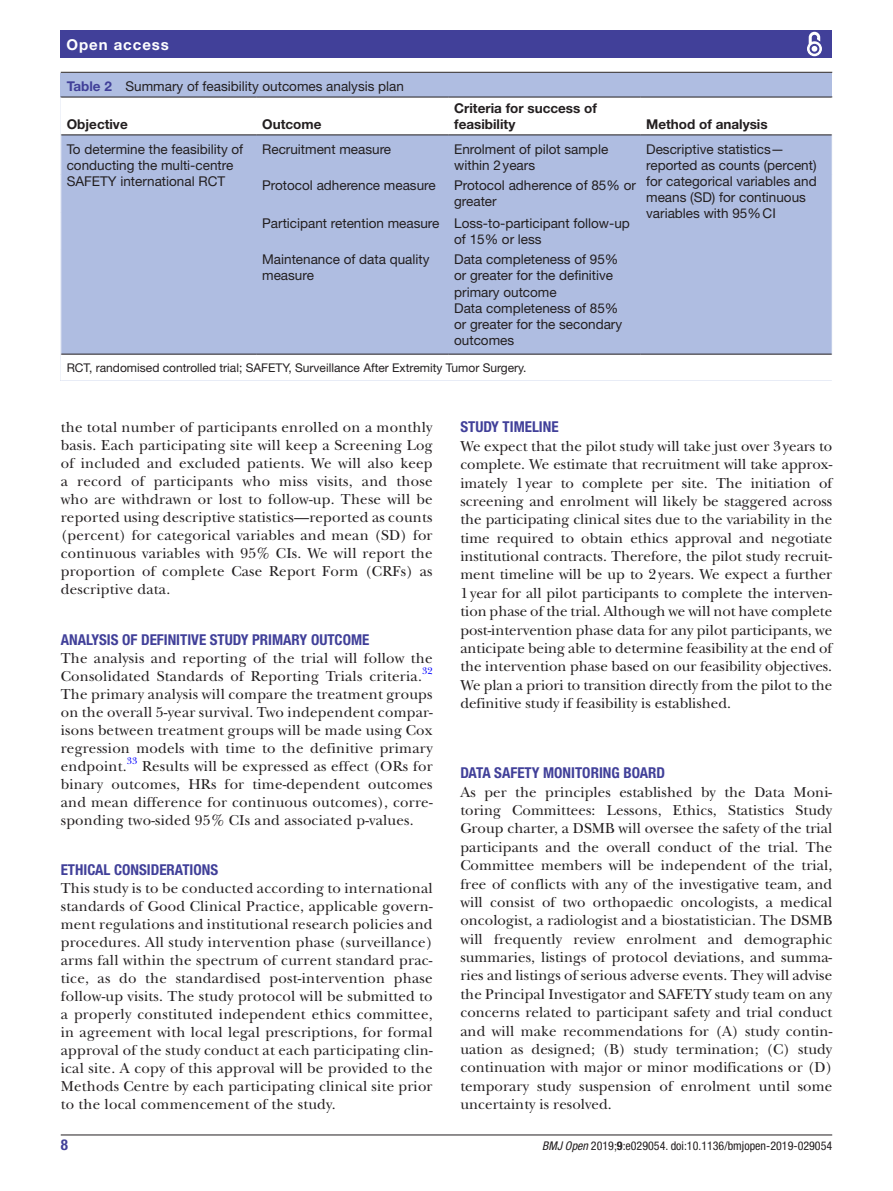
<style>
.page{position:relative;width:893px;height:1191px;background:#fff}
.page>*{position:absolute;margin:0;border:0;box-sizing:border-box;transform-origin:0 0}
.t1{font:15px/18.5px "New Baskerville";letter-spacing:.015em;color:#231f20;text-align:justify}
.t2{font:700 condensed 15px "Helvetica Neue LT Std";color:#414099}
.t3{font:700 15px "Helvetica Neue LT Std";letter-spacing:.065em;color:#fff}
.t4{font:13.5px/16.2px "Helvetica Neue LT Std";color:#231f20}
.t5{font:700 13.5px/16.2px "Helvetica Neue LT Std";color:#231f20}
.t6{font:12px "Helvetica Neue LT Std";color:#231f20}
.t7{font:condensed 12px "Helvetica Neue LT Std";color:#231f20}
.t8{font:9.9px "New Baskerville";color:#00f}
.s1{font-weight:700;color:#414099}
.s2{font-style:italic}
.s3{font-weight:700}
</style>
<div class="page">
<hr style="left:61px;top:1134px;width:771px;height:1px;background:#231f20">
<div style="left:61px;top:31px;width:771px;height:27px;background:#414099"></div>
<svg style="left:807px;top:31px;width:15px;height:26px"></svg>
<div style="left:61px;top:73px;width:771px;height:308px;background:#afbde1"></div>
<hr style="left:61px;top:72px;width:771px;height:1px;background:#231f20">
<div style="left:61px;top:98px;width:771px;height:283px;background:#fff"></div>
<svg style="left:61px;top:135px;width:771px;height:219px"></svg>
<hr style="left:640px;top:354px;width:192px;height:1px;background:#231f20">
<hr style="left:61px;top:97px;width:195px;height:1px;background:#231f20">
<hr style="left:61px;top:134px;width:195px;height:1px;background:#231f20">
<hr style="left:256px;top:97px;width:192px;height:1px;background:#231f20">
<hr style="left:256px;top:134px;width:192px;height:1px;background:#231f20">
<hr style="left:448px;top:97px;width:192px;height:1px;background:#231f20">
<hr style="left:448px;top:134px;width:192px;height:1px;background:#231f20">
<hr style="left:640px;top:97px;width:192px;height:1px;background:#231f20">
<hr style="left:640px;top:134px;width:192px;height:1px;background:#231f20">
<hr style="left:256px;top:354px;width:192px;height:1px;background:#231f20">
<hr style="left:448px;top:354px;width:192px;height:1px;background:#231f20">
<hr style="left:61px;top:354px;width:195px;height:1px;background:#231f20">
<svg style="left:60px;top:354px;width:1px;height:27px"></svg>
<hr style="left:67px;top:371px;width:765px;height:1px;background:#fff">
<p class="t3" style="left:66px;top:35px;width:104px">Open access</p>
<p class="t4" style="left:67px;top:78px;width:339px"><span class="s1">Table 2</span> Summary of feasibility outcomes analysis plan</p>
<p class="t5" style="left:67px;top:116px;width:63px">Objective</p>
<p class="t5" style="left:262px;top:116px;width:61px">Outcome</p>
<p class="t5" style="left:454px;top:99px;width:144px">Criteria for success of feasibility</p>
<p class="t5" style="left:646px;top:116px;width:123px">Method of analysis</p>
<p class="t4" style="left:67px;top:140px;width:178px">To determine the feasibility of conducting the multi-centre<br>SAFETY international RCT</p>
<p class="t4" style="left:262px;top:140px;width:131px">Recruitment measure</p>
<p class="t4" style="left:454px;top:140px;width:156px">Enrolment of pilot sample within 2years</p>
<p class="t4" style="left:646px;top:140px;width:172px">Descriptive statistics— reported as counts (percent) for categorical variables and means (SD) for continuous variables with 95%CI</p>
<p class="t4" style="left:262px;top:177px;width:175px">Protocol adherence measure</p>
<p class="t4" style="left:454px;top:177px;width:183px">Protocol adherence of 85% or greater</p>
<p class="t4" style="left:454px;top:215px;width:177px;text-indent:-192px">Participant retention measure Loss-to-participant follow-up of 15% or less</p>
<p class="t4" style="left:262px;top:251px;width:169px">Maintenance of data quality measure</p>
<p class="t4" style="left:454px;top:251px;width:170px">Data completeness of 95% or greater for the definitive primary outcome<br>Data completeness of 85% or greater for the secondary outcomes</p>
<p class="t6" style="left:67px;top:360px;width:461px">RCT, randomised controlled trial; SAFETY, Surveillance After Extremity Tumor Surgery.</p>
<p class="t1" style="left:61px;top:418px;width:373px;line-height:18px">the total number of participants enrolled on a monthly basis. Each participating site will keep a Screening Log of included and excluded patients. We will also keep a record of participants who miss visits, and those who are withdrawn or lost to follow-up. These will be reported using descriptive statistics—reported as counts (percent) for categorical variables and mean (SD) for continuous variables with 95% CIs. We will report the proportion of complete Case Report Form (CRFs) as descriptive data.</p>
<p class="t2" style="left:61px;top:630px;width:300px">ANALYSIS OF DEFINITIVE STUDY PRIMARY OUTCOME</p>
<p class="t1" style="left:61px;top:649px;width:373px;line-height:18px">The analysis and reporting of the trial will follow the<br>Consolidated Standards of Reporting Trials criteria.</p>
<p class="t8" style="left:422px;top:665px;width:12px">32</p>
<p class="t1" style="left:61px;top:685px;width:373px;line-height:18px">The primary analysis will compare the treatment groups on the overall 5-year survival. Two independent compar&shy;isons between treatment groups will be made using Cox regression models with time to the definitive primary endpoint.</p>
<p class="t8" style="left:127px;top:755px;width:12px">33</p>
<p class="t1" style="left:61px;top:757px;width:373px;line-height:18px;text-indent:81px">Results will be expressed as effect (ORs for binary outcomes, HRs for time-dependent outcomes and mean difference for continuous outcomes), corre&shy;sponding two-sided 95% CIs and associated p-values.</p>
<p class="t2" style="left:61px;top:861px;width:23px">ETHICA</p>
<p class="t2" style="left:104px;top:861px;width:115px">L CONSI DERATIONS</p>
<p class="t1" style="left:61px;top:879px;width:373px;line-height:18px">This study is to be conducted according to international standards of Good Clinical Practice, applicable govern&shy;ment regulations and institutional research policies and procedures. All study intervention phase (surveillance) arms fall within the spectrum of current standard prac&shy;tice, as do the standardised post-intervention phase follow-up visits. The study protocol will be submitted to a properly constituted independent ethics committee, in agreement with local legal prescriptions, for formal approval of the study conduct at each participating clin&shy;ical site. A copy of this approval will be provided to the Methods Centre by each participating clinical site prior to the local commencement of the study.</p>
<p class="t2" style="left:460px;top:418px;width:99px">STUDY TIMELINE</p>
<p class="t1" style="left:460px;top:437px;width:373px">We expect that the pilot study will take just over 3years to complete. We estimate that recruitment will take approx&shy;imately 1year to complete per site. The initiation of screening and enrolment will likely be staggered across the participating clinical sites due to the variability in the time required to obtain ethics approval and negotiate institutional contracts. Therefore, the pilot study recruit&shy;ment timeline will be up to 2years. We expect a further 1year for all pilot participants to complete the interven&shy;tion phase of the trial. Although we will not have complete post-intervention phase data for any pilot participants, we anticipate being able to determine feasibility at the end of the intervention phase based on our feasibility objectives.<br>We plan a priori to transition directly from the pilot to the definitive study if feasibility is established.</p>
<p class="t2" style="left:460px;top:764px;width:206px">DATA SAFETY MONITORING BOARD</p>
<p class="t1" style="left:460px;top:782px;width:373px">As per the principles established by the Data Moni&shy;toring Committees: Lessons, Ethics, Statistics Study Group charter, a DSMB will oversee the safety of the trial participants and the overall conduct of the trial. The Committee members will be independent of the trial, free of conflicts with any of the investigative team, and will consist of two orthopaedic oncologists, a medical oncologist, a radiologist and a biostatistician. The DSMB will frequently review enrolment and demographic summaries, listings of protocol deviations, and summa&shy;ries and listings of serious adverse events. They will advise the Principal Investigator and SAFETY study team on any concerns related to participant safety and trial conduct and will make recommendations for (A) study contin&shy;uation as designed; (B) study termination; (C) study continuation with major or minor modifications or (D) temporary study suspension of enrolment until some uncertainty is resolved.</p>
<p class="t2" style="left:61px;top:1135px;width:9px">8</p>
<p class="t7" style="left:542px;top:1138px;width:291px"><span class="s2">BMJ Open</span> 2019;<span class="s3">9</span>:e029054. doi:10.1136/bmjopen-2019-029054</p>
</div>
